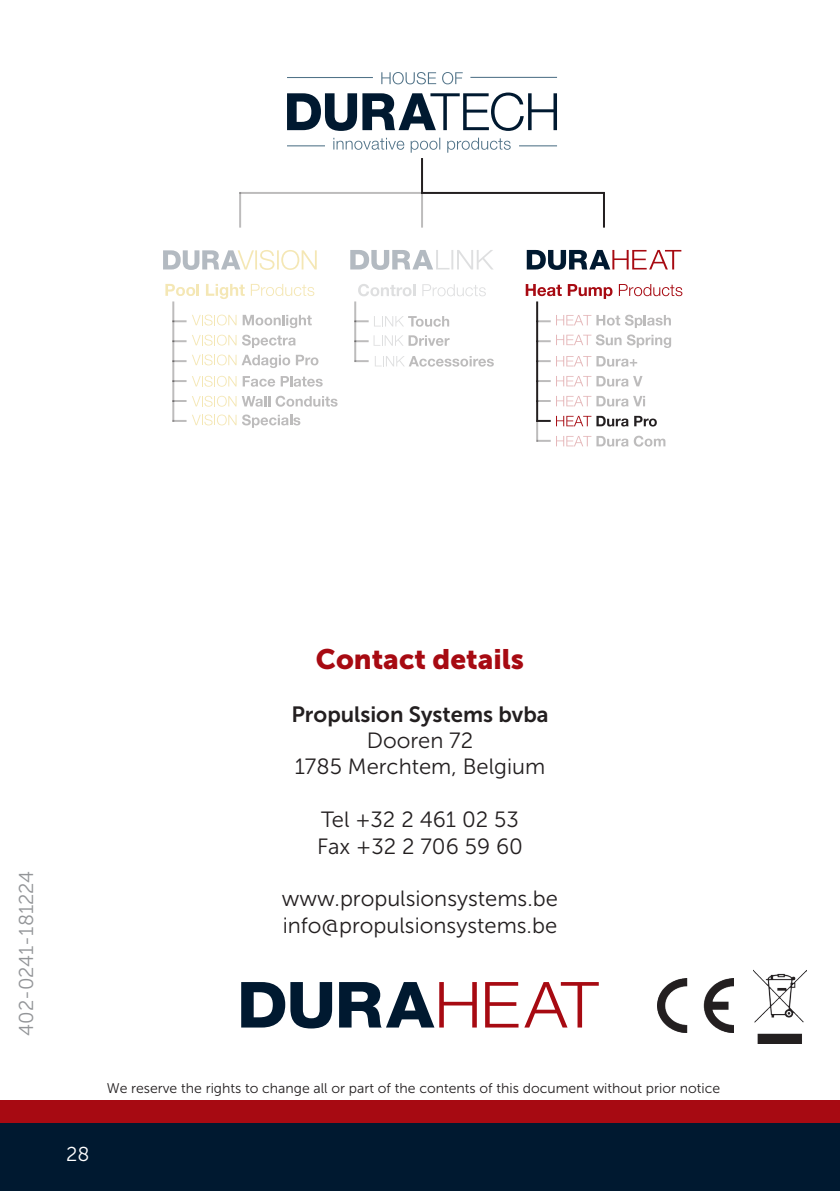
<style>
.page{position:relative;width:840px;height:1191px;background:#fff}
.page>*{position:absolute;margin:0;border:0;box-sizing:border-box;transform-origin:0 0}
.t1{font:28px "Museo Sans 900";color:#a70a12}
.t2{font:22px/26.4px "Museo Sans 300";color:#231f20}
.t3{font:22px "Museo Sans 700";color:#231f20}
.t4{font:20px "Museo Sans 300";color:#939598}
.t5{font:20px "Museo Sans 300";color:#fff}
.t6{font:14px "Museo Sans 300";color:#231f20}
</style>
<div class="page">
<div style="left:0;top:1123px;width:839px;height:68px;background:#001930"></div>
<div style="left:0;top:1100px;width:839px;height:23px;background:#a70a12"></div>
<img style="left:753px;top:969px;width:52px;height:74px">
<img style="left:657px;top:978px;width:76px;height:54px">
<svg style="left:241px;top:982px;width:357px;height:46px"></svg>
<svg style="left:381px;top:72px;width:81px;height:12px"></svg>
<svg style="left:287px;top:92px;width:269px;height:39px"></svg>
<svg style="left:333px;top:138px;width:177px;height:15px"></svg>
<hr style="left:287px;top:145px;width:38px;height:1px;background:#517388">
<hr style="left:518px;top:145px;width:38px;height:1px;background:#517388">
<hr style="left:287px;top:77px;width:86px;height:1px;background:#517388">
<hr style="left:470px;top:77px;width:86px;height:1px;background:#517388">
<svg style="left:163px;top:250px;width:153px;height:20px"></svg>
<svg style="left:350px;top:250px;width:143px;height:20px"></svg>
<svg style="left:526px;top:250px;width:155px;height:20px"></svg>
<hr style="left:172px;top:301px;width:2px;height:21px;background:#231f20">
<svg style="left:172px;top:320px;width:14px;height:2px"></svg>
<hr style="left:239px;top:192px;width:2px;height:36px;background:#231f20">
<hr style="left:421px;top:192px;width:2px;height:36px;background:#231f20">
<hr style="left:602px;top:192px;width:2px;height:36px;background:#231f20">
<hr style="left:239px;top:192px;width:183px;height:2px;background:#231f20">
<hr style="left:421px;top:158px;width:2px;height:35px;background:#231f20">
<hr style="left:172px;top:321px;width:2px;height:21px;background:#231f20">
<svg style="left:172px;top:340px;width:14px;height:2px"></svg>
<hr style="left:354px;top:301px;width:2px;height:21px;background:#231f20">
<svg style="left:354px;top:320px;width:14px;height:2px"></svg>
<hr style="left:354px;top:321px;width:2px;height:21px;background:#231f20">
<hr style="left:536px;top:301px;width:2px;height:21px;background:#231f20">
<hr style="left:536px;top:321px;width:2px;height:21px;background:#231f20">
<svg style="left:192px;top:314px;width:44px;height:11px"></svg>
<svg style="left:242px;top:315px;width:69px;height:13px"></svg>
<svg style="left:192px;top:335px;width:44px;height:10px"></svg>
<svg style="left:242px;top:335px;width:53px;height:13px"></svg>
<svg style="left:192px;top:354px;width:98px;height:14px"></svg>
<svg style="left:296px;top:355px;width:22px;height:10px"></svg>
<svg style="left:192px;top:376px;width:44px;height:11px"></svg>
<svg style="left:242px;top:376px;width:80px;height:11px"></svg>
<svg style="left:192px;top:396px;width:145px;height:11px"></svg>
<svg style="left:192px;top:414px;width:44px;height:11px"></svg>
<svg style="left:242px;top:414px;width:58px;height:14px"></svg>
<svg style="left:374px;top:316px;width:75px;height:11px"></svg>
<svg style="left:354px;top:335px;width:95px;height:11px"></svg>
<svg style="left:375px;top:356px;width:118px;height:10px"></svg>
<svg style="left:536px;top:315px;width:134px;height:13px"></svg>
<svg style="left:536px;top:334px;width:134px;height:14px"></svg>
<svg style="left:634px;top:416px;width:22px;height:10px"></svg>
<hr style="left:172px;top:341px;width:2px;height:21px;background:#231f20">
<svg style="left:174px;top:360px;width:12px;height:2px"></svg>
<hr style="left:172px;top:360px;width:2px;height:22px;background:#231f20">
<svg style="left:174px;top:380px;width:12px;height:2px"></svg>
<hr style="left:536px;top:360px;width:2px;height:22px;background:#231f20">
<svg style="left:536px;top:376px;width:106px;height:10px"></svg>
<hr style="left:172px;top:380px;width:2px;height:22px;background:#231f20">
<svg style="left:174px;top:400px;width:12px;height:2px"></svg>
<hr style="left:172px;top:400px;width:2px;height:22px;background:#231f20">
<svg style="left:172px;top:420px;width:14px;height:2px"></svg>
<hr style="left:354px;top:341px;width:2px;height:21px;background:#231f20">
<svg style="left:354px;top:360px;width:14px;height:2px"></svg>
<hr style="left:536px;top:341px;width:2px;height:21px;background:#231f20">
<svg style="left:536px;top:356px;width:101px;height:10px"></svg>
<hr style="left:536px;top:380px;width:2px;height:22px;background:#231f20">
<svg style="left:536px;top:396px;width:108px;height:10px"></svg>
<hr style="left:536px;top:400px;width:2px;height:22px;background:#231f20">
<svg style="left:536px;top:416px;width:92px;height:10px"></svg>
<hr style="left:536px;top:420px;width:2px;height:22px;background:#231f20">
<svg style="left:536px;top:436px;width:129px;height:10px"></svg>
<svg style="left:165px;top:284px;width:34px;height:12px"></svg>
<svg style="left:206px;top:284px;width:38px;height:15px"></svg>
<svg style="left:251px;top:284px;width:63px;height:12px"></svg>
<svg style="left:358px;top:284px;width:57px;height:12px"></svg>
<svg style="left:422px;top:284px;width:63px;height:12px"></svg>
<svg style="left:525px;top:284px;width:36px;height:12px"></svg>
<svg style="left:567px;top:284px;width:45px;height:15px"></svg>
<svg style="left:618px;top:284px;width:64px;height:12px"></svg>
<hr style="left:421px;top:192px;width:183px;height:2px;background:#231f20">
<p class="t4" style="left:15px;top:1035px;width:166px;rotate:-90deg">402-0241-181224</p>
<p class="t1" style="left:315px;top:643px;width:210px">Contact details</p>
<p class="t3" style="left:291px;top:701px;width:258px">Propulsion Systems bvba</p>
<p class="t2" style="left:294px;top:727px;width:252px;text-align:center">Dooren 72<br>1785 Merchtem, Belgium</p>
<p class="t2" style="left:317px;top:806px;width:207px">Tel +32 2 461 02 53<br>Fax +32 2 706 59 60</p>
<p class="t2" style="left:282px;top:885px;width:277px">www.propulsionsystems.be info@propulsionsystems.be</p>
<p class="t6" style="left:107px;top:1080px;width:614px">We reserve the rights to change all or part of the contents of this document without prior notice</p>
<p class="t5" style="left:66px;top:1143px;width:25px">28</p>
</div>
